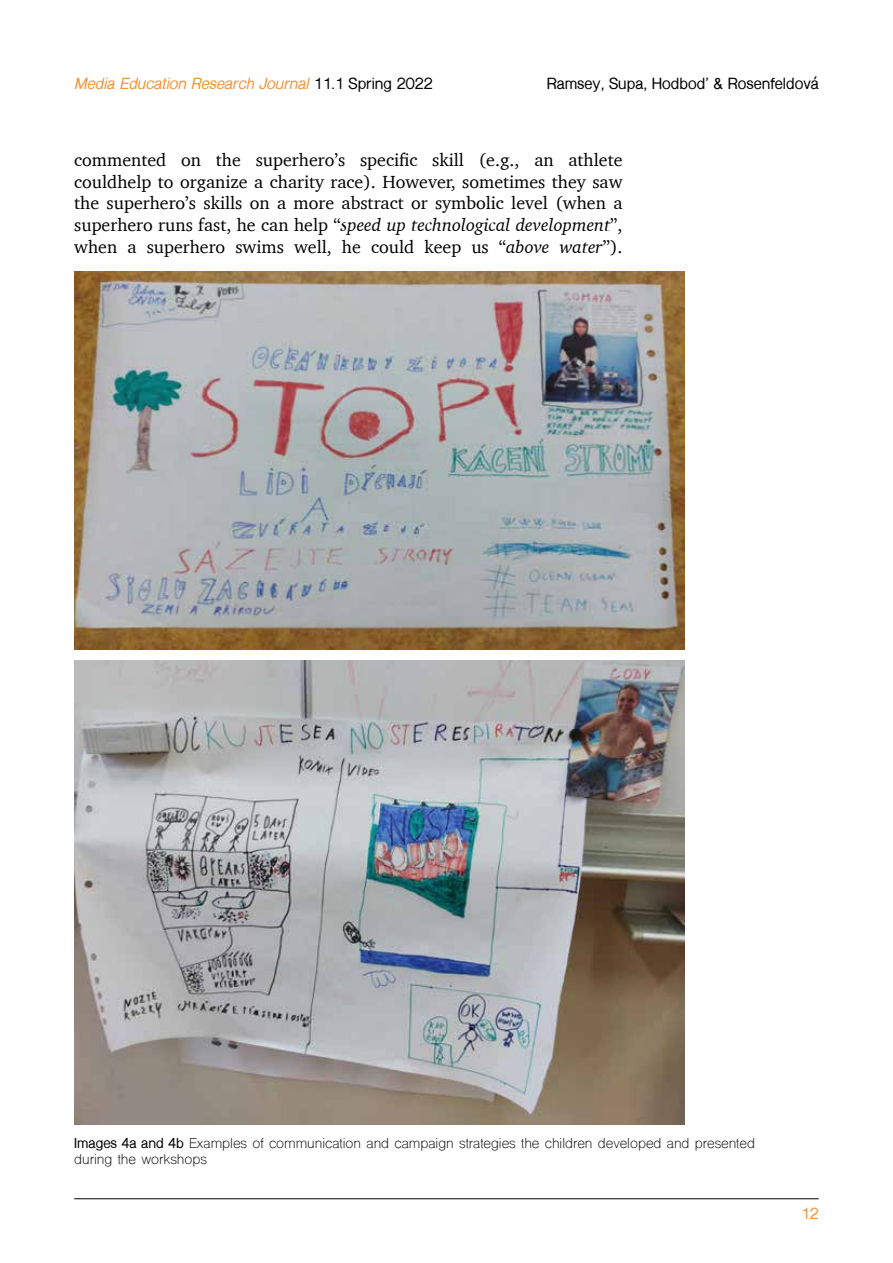
<style>
.page{position:relative;width:893px;height:1263px;background:#fff}
.page>*{position:absolute;margin:0;border:0;box-sizing:border-box;transform-origin:0 0}
.t1{font:18px/21.6px "Charter";color:#000;text-align:justify}
.t2{font:italic 700 15px "Shree Dev 0714";color:#f39337}
.t3{font:700 15px "Shree Dev 0714";color:#000}
.t4{font:700 15px "Shree Dev 0714";color:#f39337}
.t5{font:13.5px/16.2px "Shree Dev 0714";color:#000}
.s1{font-style:normal;color:#000}
.s2{font-style:italic}
.s3{font-weight:700}
</style>
<div class="page">
<hr style="left:74px;top:1198px;width:745px;height:1px;background:#000">
<img style="left:74px;top:271px;width:610px;height:379px">
<img style="left:74px;top:660px;width:610px;height:465px">
<p class="t2" style="left:74px;top:75px;width:360px">Media Education Research Journal <span class="s1">11.1 Spring 2022</span></p>
<p class="t3" style="left:547px;top:75px;width:273px">Ramsey, Supa, Hodbod’ &amp; Rosenfeldová</p>
<p class="t1" style="left:74px;top:149px;width:550px">commented on the superhero’s specific skill (e.g., an athlete couldhelp to organize a charity race). However, sometimes they saw the superhero’s skills on a more abstract or symbolic level (when a superhero runs fast, he can help “<span class="s2">speed up technological development</span>”, when a superhero swims well, he could keep us “<span class="s2">above water</span>”).</p>
<p class="t5" style="left:74px;top:1137px;width:682px"><span class="s3">Images 4a and 4b</span> Examples of communication and campaign strategies the children developed and presented during the workshops</p>
<p class="t4" style="left:801px;top:1205px;width:19px">12</p>
</div>
